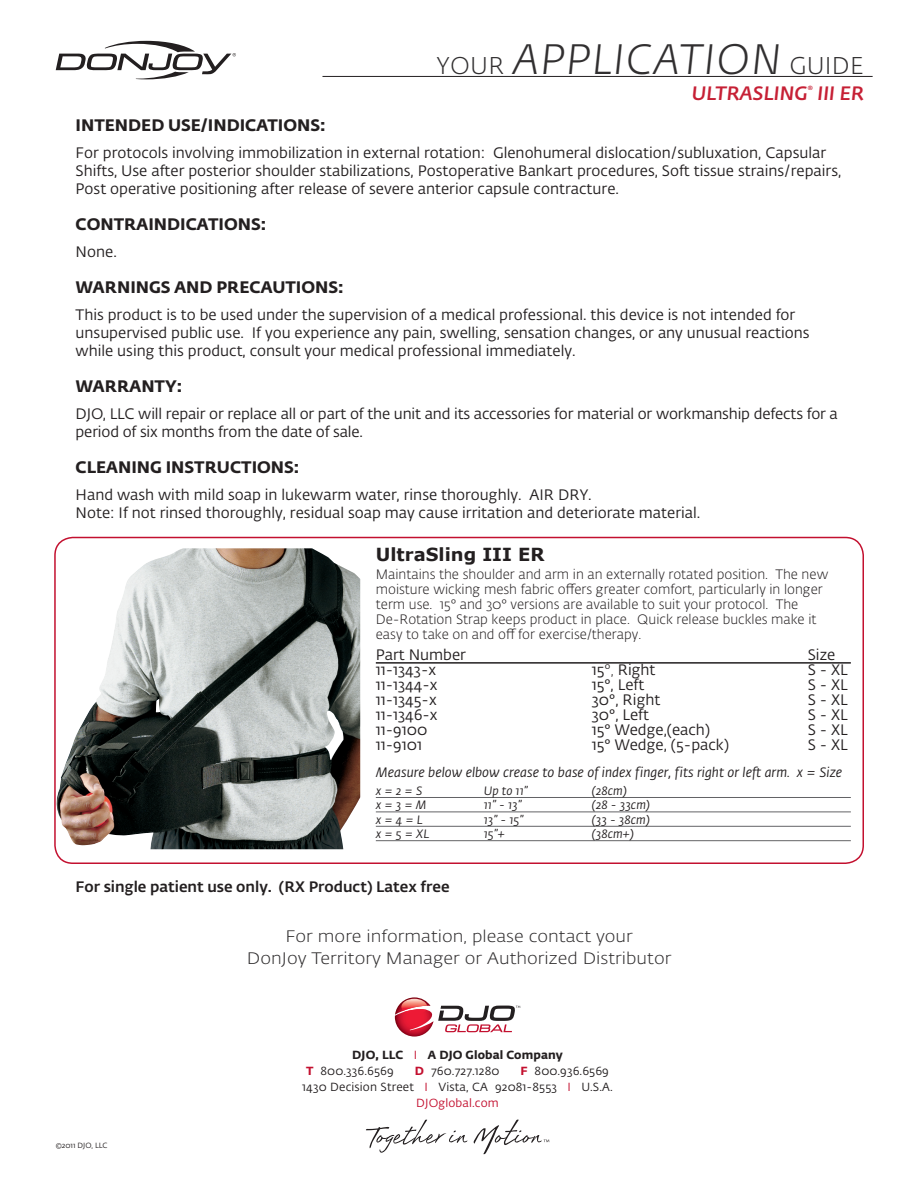
<style>
.page{position:relative;width:918px;height:1188px;background:#fff}
.page>*{position:absolute;margin:0;border:0;box-sizing:border-box;transform-origin:0 0}
.t1{font:italic 300 42px "Fedra Sans Alt Std";letter-spacing:.03em;color:#312f30}
.t2{font:italic 500 19.2px "Fedra Sans Alt Std";letter-spacing:.01em;color:#c62035}
.t3{font:700 18px "Verdana";color:#231f20}
.t4{font:700 16.5px "Fedra Sans Alt Std";color:#231f20}
.t5{font:300 16.5px/22.8px "Fedra Sans Alt Std";color:#312f30;text-align:center;scale:1.1 1}
.t6{font:15px/18px "Fedra Sans Alt Std";color:#231f20}
.t7{font:500 15px "Fedra Sans Alt Std";color:#231f20}
.t8{font:300 13.5px/15px "Fedra Sans Alt Std";color:#231f20}
.t9{font:italic 13.5px "Fedra Sans Alt Std";color:#231f20}
.t10{font:italic 12px "Fedra Sans Alt Std";color:#231f20}
.t11{font:11.7px "Fedra Sans Alt Std";letter-spacing:.01em;color:#231f20}
.t12{font:700 11.7px/16px "Fedra Sans Alt Std";letter-spacing:.01em;color:#231f20}
.t13{font:11.7px "Fedra Sans Alt Std";letter-spacing:.01em;color:#c3102f}
.t14{font:7.5px "Fedra Sans Alt Std";color:#231f20}
.s1{font-style:normal;font-size:24px}
.s2{font-weight:300}
.s3{font-weight:400;color:#c3102f}
.s4{color:#c3102f}
.s5{font-weight:400}
.s6{font-weight:700;color:#c3102f}
</style>
<div class="page">
<div style="left:54px;top:537px;width:810px;height:327px;border:2px solid #c3102f;border-radius:18px"></div>
<svg style="left:395px;top:997px;width:125px;height:40px"></svg>
<hr style="left:376px;top:662px;width:475px;height:2px;background:#231f20">
<hr style="left:376px;top:797px;width:475px;height:1px;background:#636366">
<hr style="left:376px;top:812px;width:475px;height:1px;background:#636366">
<hr style="left:376px;top:826px;width:475px;height:1px;background:#636366">
<hr style="left:376px;top:840px;width:475px;height:1px;background:#636366">
<hr style="left:322px;top:76px;width:551px;height:1px;background:#231f20">
<svg style="left:56px;top:41px;width:180px;height:38px"></svg>
<svg style="left:366px;top:1120px;width:102px;height:33px"></svg>
<svg style="left:474px;top:1120px;width:75px;height:34px"></svg>
<img style="left:54px;top:548px;width:306px;height:301px">
<h1 class="t1" style="left:436px;top:34px;width:429px"><span class="s1">your</span> APPLICATION <span class="s1">GU IDE</span></h1>
<p class="t2" style="left:692px;top:81px;width:173px">ULTRASLING<sup>®</sup> III ER</p>
<p class="t4" style="left:76px;top:114px;width:252px">INTENDED USE/INDICATIONS:</p>
<p class="t6" style="left:76px;top:144px;width:767px">For protocols involving immobilization in external rotation: Glenohumeral dislocation/subluxation, Capsular<br>Shifts, Use after posterior shoulder stabilizations, Postoperative Bankart procedures, Soft tissue strains/repairs,<br>Post operative positioning after release of severe anterior capsule contracture.</p>
<p class="t4" style="left:76px;top:213px;width:192px">CONTRAINDICATIONS:</p>
<p class="t6" style="left:76px;top:243px;width:43px">None.</p>
<p class="t4" style="left:76px;top:276px;width:270px">WARNINGS AND PRECAUTIONS:</p>
<p class="t6" style="left:76px;top:306px;width:736px">This product is to be used under the supervision of a medical professional. this device is not intended for unsupervised public use. If you experience any pain, swelling, sensation changes, or any unusual reactions while using this product, consult your medical professional immediately.</p>
<p class="t4" style="left:76px;top:375px;width:108px">WARRANTY:</p>
<p class="t6" style="left:76px;top:405px;width:764px">DJO, LLC will repair or replace all or part of the unit and its accessories for material or workmanship defects for a period of six months from the date of sale.</p>
<p class="t4" style="left:76px;top:456px;width:225px">CLEANING INSTRUCTIONS:</p>
<p class="t6" style="left:76px;top:486px;width:626px">Hand wash with mild soap in lukewarm water, rinse thoroughly. AIR DRY.<br>Note: If not rinsed thoroughly, residual soap may cause irritation and deteriorate material.</p>
<p class="t3" style="left:376px;top:543px;width:170px">UltraSling III ER</p>
<p class="t8" style="left:376px;top:567px;width:454px">Maintains the shoulder and arm in an externally rotated position. The new moisture wicking mesh fabric offers greater comfort, particularly in longer term use. 15° and 30° versions are available to suit your protocol. The De-Rotation Strap keeps product in place. Quick release buckles make it easy to take on and off for exercise/therapy.</p>
<p class="t6" style="left:376px;top:646px;width:92px">Part Number</p>
<p class="t6" style="left:808px;top:646px;width:29px">Size</p>
<p class="t6" style="left:376px;top:661px;width:62px">11-1343-x</p>
<p class="t6" style="left:592px;top:661px;width:65px">15<span class="s2">°,</span> Right</p>
<p class="t6" style="left:808px;top:661px;width:42px">S - XL</p>
<p class="t6" style="left:376px;top:676px;width:63px">11-1344-x</p>
<p class="t6" style="left:592px;top:676px;width:54px">15°, Left</p>
<p class="t6" style="left:808px;top:676px;width:42px">S - XL</p>
<p class="t6" style="left:376px;top:691px;width:62px">11-1345-x</p>
<p class="t6" style="left:592px;top:691px;width:70px">30°, Right</p>
<p class="t6" style="left:808px;top:691px;width:42px">S - XL</p>
<p class="t6" style="left:376px;top:706px;width:63px">11-1346-x</p>
<p class="t6" style="left:592px;top:706px;width:59px">30°, Left</p>
<p class="t6" style="left:808px;top:706px;width:42px">S - XL</p>
<p class="t6" style="left:376px;top:721px;width:53px">11-9100</p>
<p class="t6" style="left:592px;top:721px;width:120px">15° Wedge,(each)</p>
<p class="t6" style="left:808px;top:721px;width:42px">S - XL</p>
<p class="t6" style="left:376px;top:736px;width:48px">11-9101</p>
<p class="t6" style="left:592px;top:736px;width:139px">15° Wedge, (5-pack)</p>
<p class="t6" style="left:808px;top:736px;width:42px">S - XL</p>
<p class="t9" style="left:376px;top:764px;width:468px">Measure below elbow crease to base of index finger, fits right or left arm. x = Size</p>
<p class="t10" style="left:376px;top:784px;width:48px">x = 2 = S</p>
<p class="t10" style="left:484px;top:784px;width:46px">Up to 11”</p>
<p class="t10" style="left:592px;top:784px;width:37px">(28cm)</p>
<p class="t10" style="left:376px;top:798px;width:52px">x = 3 = M</p>
<p class="t10" style="left:484px;top:798px;width:39px">11” - 13”</p>
<p class="t10" style="left:592px;top:798px;width:60px">(28 - 33cm)</p>
<p class="t10" style="left:376px;top:812px;width:48px">x = 4 = L</p>
<p class="t10" style="left:484px;top:812px;width:41px">13” - 15”</p>
<p class="t10" style="left:592px;top:812px;width:60px">(33 - 38cm)</p>
<p class="t10" style="left:376px;top:827px;width:55px">x = 5 = XL</p>
<p class="t10" style="left:484px;top:827px;width:23px">15”+</p>
<p class="t10" style="left:592px;top:827px;width:43px">(38cm+)</p>
<p class="t7" style="left:76px;top:878px;width:375px">For single patient use only. (RX Product) Latex free</p>
<p class="t5" style="left:247px;top:925px;width:387px">For more information, please contact your<br>DonJoy Territory Manager or Authorized Distributor</p>
<p class="t14" style="left:56px;top:1141px;width:53px">©2011 DJO, LLC</p>
<p class="t12" style="left:306px;top:1047px;width:258px;text-indent:46px">DJO, LLC <span class="s3">I</span> A DJO Global Company<br><span class="s4">T</span> <span class="s5">800.336.6569</span></p>
<p class="t11" style="left:415px;top:1064px;width:86px"><span class="s6">D</span> 760.727.1280</p>
<p class="t11" style="left:520px;top:1064px;width:90px"><span class="s6">F</span> 800.936.6569</p>
<p class="t11" style="left:302px;top:1080px;width:312px">1430 Decision Street <span class="s4">I</span> Vista, CA 92081-8553 <span class="s4">I</span> U.S.A.</p>
<p class="t13" style="left:416px;top:1096px;width:84px">DJOglobal.com</p>
</div>
